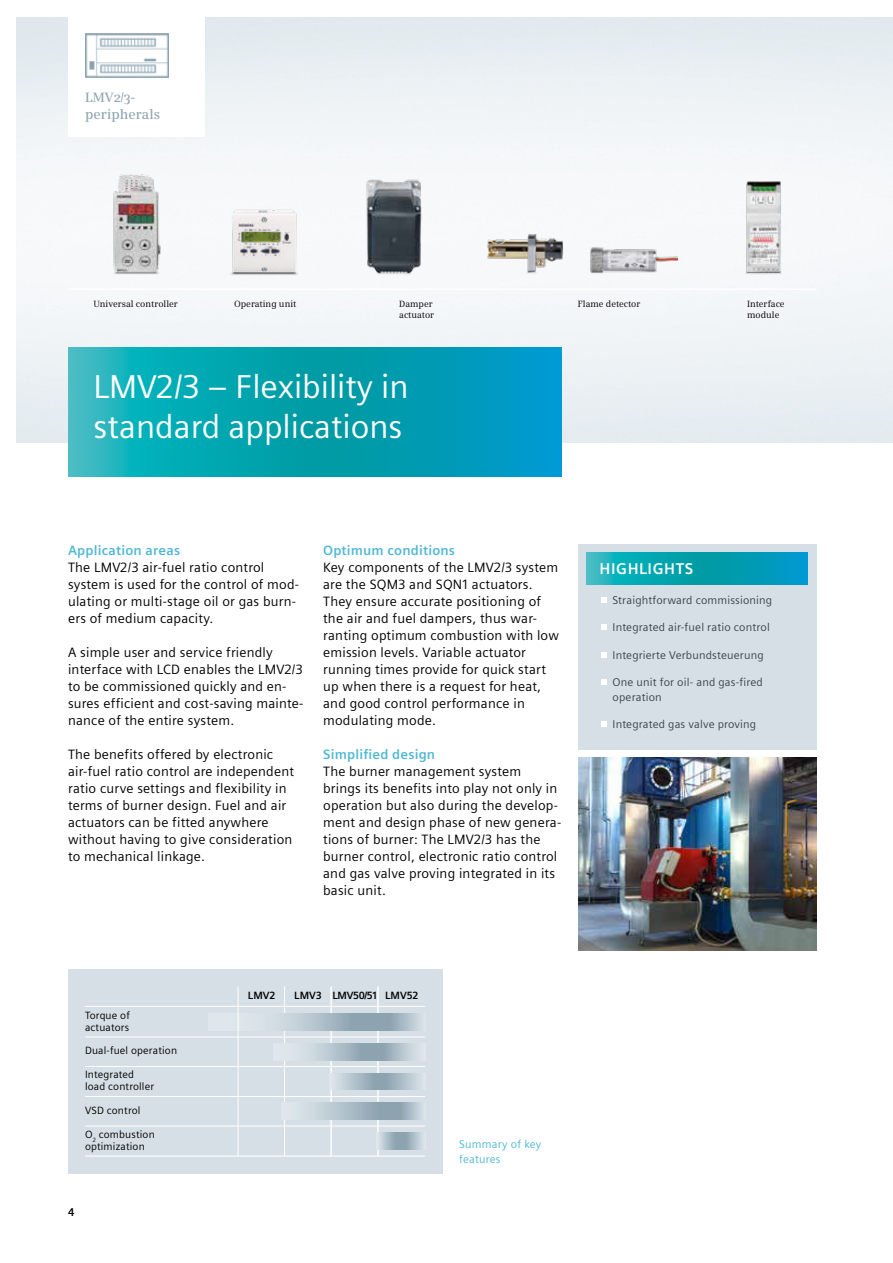
<style>
.page{position:relative;width:893px;height:1263px;background:#fff}
.page>*{position:absolute;margin:0;border:0;box-sizing:border-box;transform-origin:0 0}
.t1{font:33px/39.6px "Siemens Sans";color:#fff}
.t2{font:700 15.6px "Siemens Sans";letter-spacing:.035em;color:#fff}
.t3{font:13.5px/17px "Siemens Sans";letter-spacing:.015em;color:#000}
.t4{font:700 13.5px "Siemens Sans";letter-spacing:.015em;color:#4eb8d4}
.t5{font:600 13.5px/17px "Siemens Serif";color:#8da3b0}
.t6{font:11.25px/14.7px "Siemens Sans";letter-spacing:.015em;color:#394448}
.t7{font:11.25px/14.7px "Siemens Sans";letter-spacing:.015em;color:#4eb8d4}
.t8{font:700 11.25px "Siemens Sans";color:#000}
.t9{font:10.5px/12px "Siemens Sans";letter-spacing:.015em;color:#000}
.t10{font:700 10.5px "Siemens Sans";letter-spacing:.015em;color:#000}
.t11{font:9px/10.8px "Siemens Serif";color:#000}
</style>
<div class="page">
<hr style="left:892px;top:179px;width:1px;height:263px;background:#d5dfe5">
<div style="left:68px;top:969px;width:374px;height:205px;background:#d5dfe5"></div>
<img style="left:16px;top:17px;width:876px;height:425px">
<img style="left:578px;top:758px;width:238px;height:192px">
<div style="left:68px;top:0;width:136px;height:136px;background:#fff"></div>
<img style="left:107px;top:167px;width:59px;height:117px">
<img style="left:225px;top:207px;width:78px;height:75px">
<img style="left:365px;top:170px;width:57px;height:112px">
<img style="left:486px;top:234px;width:78px;height:47px">
<img style="left:589px;top:238px;width:89px;height:44px">
<img style="left:743px;top:181px;width:41px;height:104px">
<hr style="left:68px;top:288px;width:748px;height:2px;background:#fff">
<svg style="left:68px;top:347px;width:493px;height:129px;background:#06a2b6"></svg>
<div style="left:578px;top:544px;width:238px;height:205px;background:#d5dfe5"></div>
<svg style="left:601px;top:597px;width:5px;height:6px"></svg>
<svg style="left:601px;top:624px;width:5px;height:6px"></svg>
<svg style="left:601px;top:652px;width:5px;height:6px"></svg>
<svg style="left:601px;top:679px;width:5px;height:6px"></svg>
<svg style="left:601px;top:721px;width:5px;height:6px"></svg>
<svg style="left:587px;top:553px;width:221px;height:32px;background:#06a2b6"></svg>
<img style="left:85px;top:34px;width:84px;height:44px">
<hr style="left:378px;top:986px;width:1px;height:170px;background:#fff">
<hr style="left:331px;top:986px;width:1px;height:170px;background:#fff">
<hr style="left:284px;top:986px;width:1px;height:170px;background:#fff">
<svg style="left:209px;top:1013px;width:208px;height:17px"></svg>
<svg style="left:273px;top:1043px;width:138px;height:17px"></svg>
<svg style="left:330px;top:1073px;width:86px;height:17px"></svg>
<svg style="left:378px;top:1132px;width:43px;height:17px"></svg>
<svg style="left:282px;top:1103px;width:138px;height:16px"></svg>
<hr style="left:85px;top:1125px;width:340px;height:1px;background:#fff">
<hr style="left:85px;top:1096px;width:340px;height:1px;background:#fff">
<hr style="left:85px;top:1066px;width:340px;height:1px;background:#fff">
<hr style="left:85px;top:1036px;width:340px;height:1px;background:#fff">
<hr style="left:85px;top:1006px;width:340px;height:1px;background:#fff">
<hr style="left:85px;top:1155px;width:340px;height:2px;background:#fff">
<hr style="left:238px;top:986px;width:1px;height:170px;background:#fff">
<p class="t5" style="left:85px;top:90px;width:77px">LMV2/3- peripherals</p>
<p class="t11" style="left:94px;top:299px;width:86px">Universal controller</p>
<p class="t11" style="left:234px;top:299px;width:64px">Operating unit</p>
<p class="t11" style="left:399px;top:299px;width:36px">Damper actuator</p>
<p class="t11" style="left:578px;top:299px;width:64px">Flame detector</p>
<p class="t11" style="left:747px;top:299px;width:39px">Interface module</p>
<h1 class="t1" style="left:94px;top:370px;width:317px">LMV2/3 – Flexibility in standard applications</h1>
<p class="t4" style="left:68px;top:545px;width:114px">Application areas</p>
<p class="t3" style="left:68px;top:560px;width:232px">The LMV2/3 air-fuel ratio control system is used for the control of mod&shy;ulating or multi-stage oil or gas burn&shy;ers of medium capacity.</p>
<p class="t3" style="left:68px;top:645px;width:237px">A simple user and service friendly interface with LCD enables the LMV2/3 to be commissioned quickly and en&shy;sures efficient and cost-saving mainte&shy;nance of the entire system.</p>
<p class="t3" style="left:68px;top:747px;width:227px">The benefits offered by electronic air-fuel ratio control are independent ratio curve settings and flexibility in terms of burner design. Fuel and air actuators can be fitted anywhere without having to give consideration to mechanical linkage.</p>
<p class="t4" style="left:323px;top:545px;width:133px">Optimum conditions</p>
<p class="t3" style="left:323px;top:560px;width:237px">Key components of the LMV2/3 system are the SQM3 and SQN1 actuators.<br>They ensure accurate positioning of the air and fuel dampers, thus war&shy;ranting optimum combustion with low emission levels. Variable actuator running times provide for quick start up when there is a request for heat, and good control performance in modulating mode.</p>
<p class="t4" style="left:323px;top:749px;width:114px">Simplified design</p>
<p class="t3" style="left:323px;top:764px;width:240px">The burner management system brings its benefits into play not only in operation but also during the develop&shy;ment and design phase of new genera&shy;tions of burner: The LMV2/3 has the burner control, electronic ratio control and gas valve proving integrated in its basic unit.</p>
<p class="t9" style="left:85px;top:1010px;width:46px">Torque of actuators</p>
<p class="t9" style="left:85px;top:1045px;width:94px">Dual-fuel operation</p>
<p class="t9" style="left:85px;top:1069px;width:71px">Integrated load controller</p>
<p class="t9" style="left:85px;top:1105px;width:57px">VSD control</p>
<p class="t9" style="left:85px;top:1129px;width:71px">O<sub>2</sub> combustion optimization</p>
<p class="t8" style="left:68px;top:1208px;width:8px">4</p>
<p class="t10" style="left:248px;top:991px;width:29px">LMV2</p>
<p class="t10" style="left:294px;top:991px;width:126px">LMV3 LMV50/51 LMV52</p>
<p class="t7" style="left:459px;top:1138px;width:83px">Summary of key features</p>
<p class="t2" style="left:600px;top:562px;width:95px">HIGHLIGHTS</p>
<p class="t6" style="left:613px;top:594px;width:161px">Straightforward commissioning</p>
<p class="t6" style="left:613px;top:621px;width:159px">Integrated air-fuel ratio control</p>
<p class="t6" style="left:613px;top:648px;width:153px">Integrierte Verbundsteuerung</p>
<p class="t6" style="left:613px;top:676px;width:152px">One unit for oil- and gas-fired operation</p>
<p class="t6" style="left:613px;top:718px;width:145px">Integrated gas valve proving</p>
</div>
